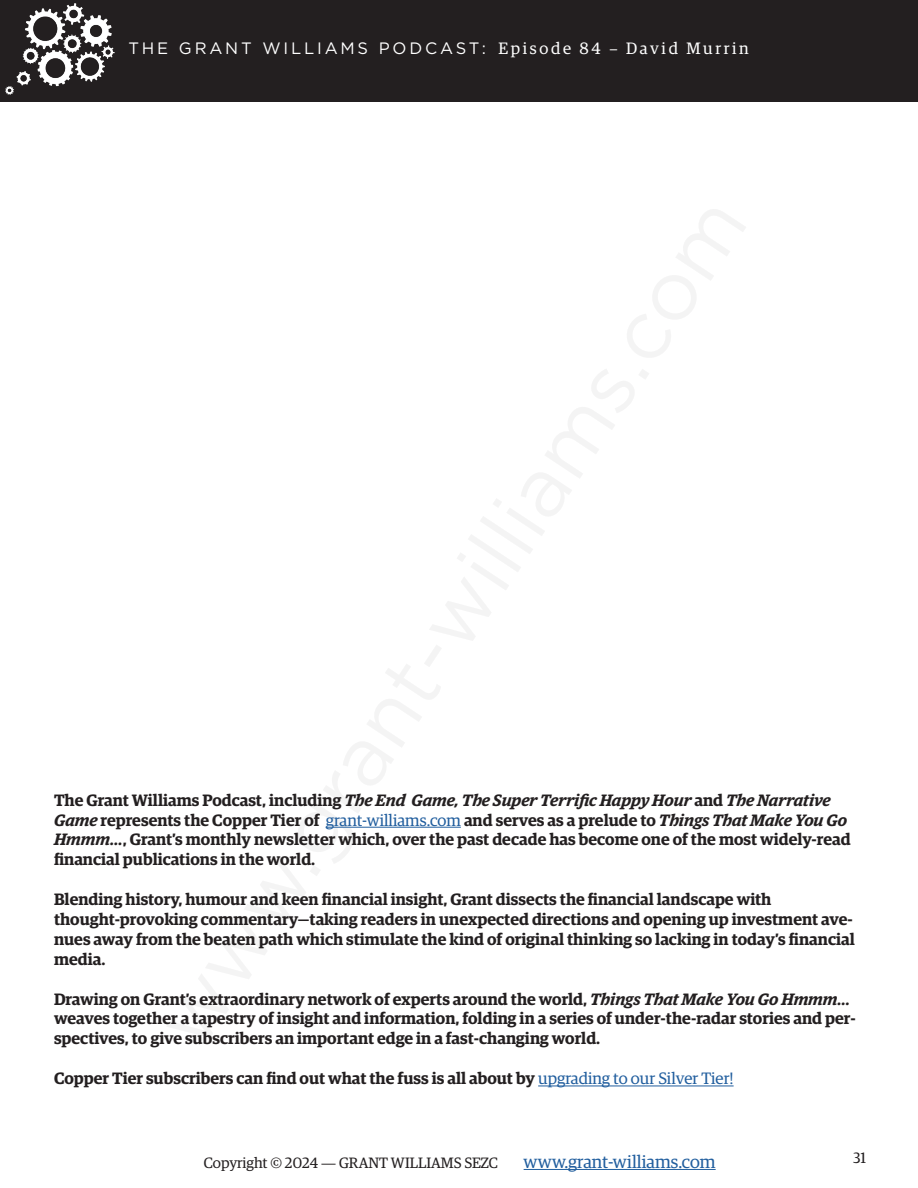
<style>
.page{position:relative;width:918px;height:1188px;background:#fff}
.page>*{position:absolute;margin:0;border:0;box-sizing:border-box;transform-origin:0 0}
.t1{font:18px "Guardian Egyptian";color:#215e9e}
.Body_Copy{font:600 16.5px/19.8px "Guardian Egyptian";color:#231f20}
.t2{font:16.5px "Gotham";letter-spacing:.17em;color:#fff}
.t3{font:16.5px "Guardian Egyptian";letter-spacing:.16em;color:#fff}
.t4{font:15px "Guardian Egyptian";color:#231f20}
.s1{font-family:"Myriad Pro"}
.s2{font-style:italic}
.s3{font-weight:400;color:#215e9e}
</style>
<div class="page">
<hr style="left:524px;top:1169px;width:192px;height:1px;background:#215e9e">
<svg style="left:168px;top:209px;width:577px;height:828px"></svg>
<div style="left:0;top:0;width:918px;height:102px;background:#231f20"></div>
<img style="left:5px;top:4px;width:110px;height:91px">
<hr style="left:326px;top:827px;width:135px;height:1px;background:#215e9e">
<hr style="left:538px;top:1086px;width:196px;height:1px;background:#215e9e">
<p class="t2" style="left:128px;top:38px;width:359px">THE GRANT WILLIAMS PODCAST:</p>
<p class="t3" style="left:499px;top:37px;width:252px">Episode 84 <span class="s1">–</span> David Murrin</p>
<p class="Body_Copy" style="left:54px;top:789px;width:798px">The Grant Williams Podcast, including <span class="s2">The End Game, The Super Terrific Happy Hour</span> and <span class="s2">The Narrative Game</span> represents the Copper Tier of <span class="s3">grant-williams.com</span> and serves as a prelude to <span class="s2">Things That Make You Go Hmmm…</span>, Grant’s monthly newsletter which, over the past decade has become one of the most widely-read financial publications in the world.</p>
<p class="Body_Copy" style="left:54px;top:888px;width:802px">Blending history, humour and keen financial insight, Grant dissects the financial landscape with thought-provoking commentary—taking readers in unexpected directions and opening up investment ave&shy;nues away from the beaten path which stimulate the kind of original thinking so lacking in today’s financial media.</p>
<p class="Body_Copy" style="left:54px;top:988px;width:803px">Drawing on Grant’s extraordinary network of experts around the world, <span class="s2">Things That Make You Go Hmmm… </span>weaves together a tapestry of insight and information, folding in a series of under-the-radar stories and per&shy;spectives, to give subscribers an important edge in a fast-changing world.</p>
<p class="Body_Copy" style="left:54px;top:1067px;width:681px">Copper Tier subscribers can find out what the fuss is all about by <span class="s3">upgrading to our Silver Tier!</span></p>
<p class="t4" style="left:204px;top:1152px;width:296px">Copyright © 2024 <span class="s1">—</span> GRANT WILLIAMS SEZC</p>
<p class="t1" style="left:524px;top:1149px;width:194px">www.grant-williams.com</p>
<p class="t4" style="left:853px;top:1148px;width:15px">31</p>
</div>
